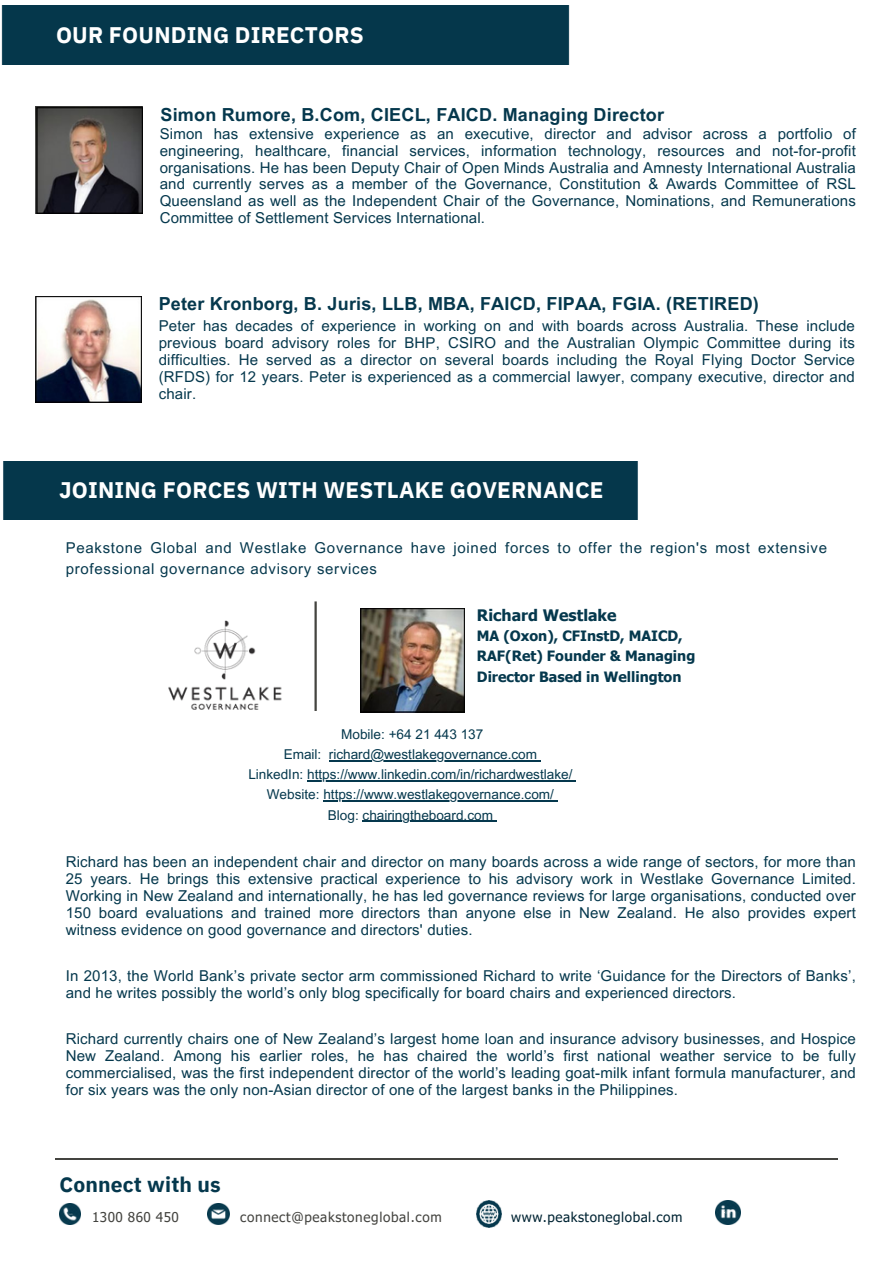
<style>
.page{position:relative;width:894px;height:1264px;background:#fff}
.page>*{position:absolute;margin:0;border:0;box-sizing:border-box;transform-origin:0 0}
.t1{font:700 22.5px "IBM Plex Sans";letter-spacing:.01em;color:#fff}
.t2{font:700 21px "IBM Plex Sans";letter-spacing:.01em;color:#05384d}
.t3{font:700 18px "Arial MT Pro";letter-spacing:.01em;color:#05384d}
.t4{font:700 15.9px "Tahoma";color:#05384d}
.t5{font:15px/16.8px "Arial MT Pro";letter-spacing:.01em;color:#05384d;text-align:justify}
.t6{font:15px/21.3px "Arial MT Pro";letter-spacing:.05em;color:#05384d}
.t7{font:700 14.25px/20.2px "Tahoma";color:#05384d}
.t8{font:13.5px/20.2px "Arial MT Pro";color:#05384d}
.t9{font:13.5px "Tahoma";letter-spacing:.05em;color:#444440}
.t10{font:13.5px "Tahoma";letter-spacing:.04em;color:#002433}
.t11{font:13.5px "Tahoma";letter-spacing:.03em;color:#444440}
</style>
<div class="page">
<div style="left:1px;top:6px;width:569px;height:58px;background:#05374b"></div>
<img style="left:36px;top:107px;width:107px;height:107px">
<img style="left:36px;top:296px;width:106px;height:106px">
<div style="left:3px;top:461px;width:635px;height:58px;background:#05374b"></div>
<img style="left:168px;top:620px;width:114px;height:90px">
<img style="left:360px;top:608px;width:104px;height:105px">
<hr style="left:314px;top:601px;width:2px;height:110px;background:#444440">
<hr style="left:329px;top:760px;width:208px;height:1px;background:#05384d">
<hr style="left:307px;top:780px;width:265px;height:1px;background:#05384d">
<hr style="left:323px;top:800px;width:231px;height:1px;background:#05384d">
<hr style="left:362px;top:820px;width:131px;height:2px;background:#05384d">
<img style="left:476px;top:1200px;width:26px;height:27px">
<img style="left:715px;top:1200px;width:24px;height:24px">
<img style="left:59px;top:1203px;width:22px;height:21px">
<img style="left:208px;top:1203px;width:21px;height:21px">
<hr style="left:55px;top:1158px;width:783px;height:1px;background:#444440">
<p class="t1" style="left:56px;top:20px;width:309px">OUR FOUNDING DIRECTORS</p>
<p class="t3" style="left:160px;top:107px;width:505px">Simon Rumore, B.Com, CIECL, FAICD. Managing Director</p>
<h3 class="t5" style="left:160px;top:127px;width:697px">Simon has extensive experience as an executive, director and advisor across a portfolio of engineering, healthcare, financial services, information technology, resources and not-for-profit organisations. He has been Deputy Chair of Open Minds Australia and Amnesty International Australia and currently serves as a member of the Governance, Constitution &amp; Awards Committee of RSL Queensland as well as the Independent Chair of the Governance, Nominations, and Remunerations Committee of Settlement Services International.</h3>
<p class="t3" style="left:159px;top:297px;width:601px">Peter Kronborg, B. Juris, LLB, MBA, FAICD, FIPAA, FGIA. (RETIRED)</p>
<h3 class="t5" style="left:159px;top:319px;width:697px">Peter has decades of experience in working on and with boards across Australia. These include previous board advisory roles for BHP, CSIRO and the Australian Olympic Committee during its difficulties. He served as a director on several boards including the Royal Flying Doctor Service (RFDS) for 12 years. Peter is experienced as a commercial lawyer, company executive, director and chair.</h3>
<p class="t1" style="left:59px;top:475px;width:546px">JOINING FORCES WITH WESTLAKE GOVERNANCE</p>
<h1 class="t6" style="left:66px;top:538px;width:762px">Peakstone Global and Westlake Governance have joined forces to offer the region's most extensive professional governance advisory services</h1>
<p class="t4" style="left:477px;top:605px;width:141px">Richard Westlake</p>
<p class="t7" style="left:477px;top:625px;width:220px">MA (Oxon), CFInstD, MAICD,<br>RAF(Ret) Founder &amp; Managing<br>Director Based in Wellington</p>
<p class="t8" style="left:341px;top:725px;width:144px">Mobile: +64 21 443 137</p>
<h4 class="t8" style="left:248px;top:745px;width:325px;text-indent:81px">richard@westlakegovernance.com<br>LinkedIn: https://www.linkedin.com/in/richardwestlake/</h4>
<h5 class="t8" style="left:267px;top:786px;width:288px">Website: https://www.westlakegovernance.com/</h5>
<h5 class="t8" style="left:328px;top:806px;width:166px">Blog: chairingtheboard.com</h5>
<h5 class="t5" style="left:66px;top:855px;width:791px">Richard has been an independent chair and director on many boards across a wide range of sectors, for more than 25 years. He brings this extensive practical experience to his advisory work in Westlake Governance Limited.<br>Working in New Zealand and internationally, he has led governance reviews for large organisations, conducted over 150 board evaluations and trained more directors than anyone else in New Zealand. He also provides expert witness evidence on good governance and directors' duties.</h5>
<h2 class="t5" style="left:66px;top:969px;width:791px">In 2013, the World Bank’s private sector arm commissioned Richard to write ‘Guidance for the Directors of Banks’, and he writes possibly the world’s only blog specifically for board chairs and experienced directors.</h2>
<p class="t5" style="left:66px;top:1032px;width:791px">Richard currently chairs one of New Zealand’s largest home loan and insurance advisory businesses, and Hospice New Zealand. Among his earlier roles, he has chaired the world’s first national weather service to be fully commercialised, was the first independent director of the world’s leading goat-milk infant formula manufacturer, and for six years was the only non-Asian director of one of the largest banks in the Philippines.</p>
<p class="t8" style="left:283px;top:745px;width:39px">Email:</p>
<p class="t2" style="left:59px;top:1170px;width:163px">Connect with us</p>
<p class="t11" style="left:92px;top:1208px;width:88px">1300 860 450</p>
<p class="t9" style="left:240px;top:1208px;width:203px">connect@peakstoneglobal.com</p>
<p class="t10" style="left:511px;top:1207px;width:173px">www.peakstoneglobal.com</p>
</div>
